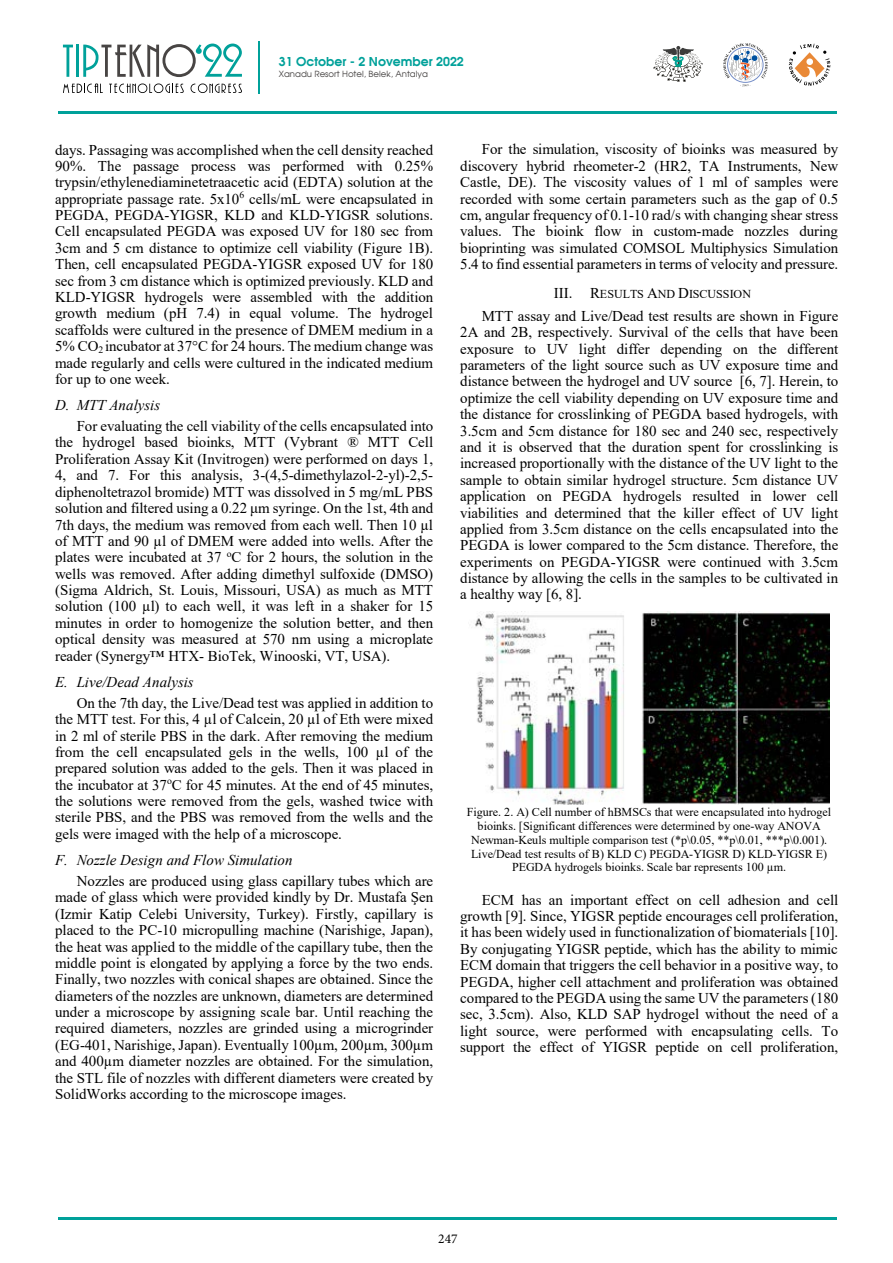
<style>
.page{position:relative;width:893px;height:1263px;background:#fff}
.page>*{position:absolute;margin:0;border:0;box-sizing:border-box;transform-origin:0 0}
.t1{font:15px/16.4px "Times New Roman";color:#000;text-align:justify}
.t2{font:italic 15px "Times New Roman";color:#000}
.t3{font:13.5px "Minion Pro";color:#000}
.t4{font:700 12.3px "Avalon";color:#00a19a}
.t5{font:12px/13.8px "Times New Roman";letter-spacing:-.005em;color:#000;text-align:center}
.t6{font:8.55px "Avalon Plain";color:#484544}
.s1{font-size:15px}
</style>
<div class="page">
<hr style="left:58px;top:1217px;width:779px;height:2px;background:#00a19a">
<hr style="left:58px;top:112px;width:779px;height:2px;background:#00a19a">
<hr style="left:259px;top:41px;width:1px;height:52px;background:#00a19a">
<svg style="left:723px;top:43px;width:45px;height:43px"></svg>
<svg style="left:789px;top:44px;width:41px;height:42px"></svg>
<svg style="left:653px;top:46px;width:50px;height:36px"></svg>
<svg style="left:63px;top:83px;width:40px;height:10px"></svg>
<svg style="left:109px;top:84px;width:75px;height:9px"></svg>
<svg style="left:191px;top:84px;width:51px;height:9px"></svg>
<svg style="left:63px;top:45px;width:10px;height:32px"></svg>
<hr style="left:76px;top:45px;width:3px;height:32px;background:#00a19a">
<svg style="left:83px;top:44px;width:159px;height:33px"></svg>
<img style="left:475px;top:612px;width:354px;height:193px">
<p class="t4" style="left:279px;top:53px;width:187px">31 October - 2 November 2022</p>
<p class="t6" style="left:279px;top:69px;width:151px">Xanadu Resort Hotel, Belek, Antalya</p>
<p class="t1" style="left:55px;top:141px;width:380px">days. Passaging was accomplished when the cell density reached 90%. The passage process was performed with 0.25% trypsin/ethylenediaminetetraacetic acid (EDTA) solution at the appropriate passage rate. 5x10<sup>6</sup> cells/mL were encapsulated in PEGDA, PEGDA-YIGSR, KLD and KLD-YIGSR solutions.<br>Cell encapsulated PEGDA was exposed UV for 180 sec from 3cm and 5 cm distance to optimize cell viability (Figure 1B).<br>Then, cell encapsulated PEGDA-YIGSR exposed UV for 180 sec from 3 cm distance which is optimized previously. KLD and KLD-YIGSR hydrogels were assembled with the addition growth medium (pH 7.4) in equal volume. The hydrogel scaffolds were cultured in the presence of DMEM medium in a 5% CO<sub>2</sub> incubator at 37°C for 24 hours. The medium change was made regularly and cells were cultured in the indicated medium for up to one week.</p>
<p class="t2" style="left:55px;top:395px;width:107px">D. MTT Analysis</p>
<p class="t1" style="left:55px;top:417px;width:380px;text-indent:22px">For evaluating the cell viability of the cells encapsulated into the hydrogel based bioinks, MTT (Vybrant ® MTT Cell Proliferation Assay Kit (Invitrogen) were performed on days 1, 4, and 7. For this analysis, 3-(4,5-dimethylazol-2-yl)-2,5- diphenoltetrazol bromide) MTT was dissolved in 5 mg/mL PBS solution and filtered using a 0.22 μm syringe. On the 1st, 4th and 7th days, the medium was removed from each well. Then 10 µl of MTT and 90 µl of DMEM were added into wells. After the plates were incubated at 37 <sup>o</sup>C for 2 hours, the solution in the wells was removed. After adding dimethyl sulfoxide (DMSO) (Sigma Aldrich, St. Louis, Missouri, USA) as much as MTT solution (100 µl) to each well, it was left in a shaker for 15 minutes in order to homogenize the solution better, and then optical density was measured at 570 nm using a microplate reader (Synergy™ HTX- BioTek, Winooski, VT, USA).</p>
<p class="t2" style="left:55px;top:671px;width:140px">E. Live/Dead Analysis</p>
<p class="t1" style="left:55px;top:694px;width:380px;text-indent:22px">On the 7th day, the Live/Dead test was applied in addition to the MTT test. For this, 4 µl of Calcein, 20 µl of Eth were mixed in 2 ml of sterile PBS in the dark. After removing the medium from the cell encapsulated gels in the wells, 100 µl of the prepared solution was added to the gels. Then it was placed in the incubator at 37<sup>o</sup>C for 45 minutes. At the end of 45 minutes, the solutions were removed from the gels, washed twice with sterile PBS, and the PBS was removed from the wells and the gels were imaged with the help of a microscope.</p>
<p class="t2" style="left:55px;top:849px;width:239px">F. Nozzle Design and Flow Simulation</p>
<p class="t1" style="left:55px;top:872px;width:380px;text-indent:22px">Nozzles are produced using glass capillary tubes which are made of glass which were provided kindly by Dr. Mustafa Şen (Izmir Katip Celebi University, Turkey). Firstly, capillary is placed to the PC-10 micropulling machine (Narishige, Japan), the heat was applied to the middle of the capillary tube, then the middle point is elongated by applying a force by the two ends.<br>Finally, two nozzles with conical shapes are obtained. Since the diameters of the nozzles are unknown, diameters are determined under a microscope by assigning scale bar. Until reaching the required diameters, nozzles are grinded using a microgrinder (EG-401, Narishige, Japan). Eventually 100µm, 200µm, 300µm and 400µm diameter nozzles are obtained. For the simulation, the STL file of nozzles with different diameters were created by SolidWorks according to the microscope images.</p>
<p class="t1" style="left:460px;top:141px;width:380px;text-indent:22px">For the simulation, viscosity of bioinks was measured by discovery hybrid rheometer-2 (HR2, TA Instruments, New Castle, DE). The viscosity values of 1 ml of samples were recorded with some certain parameters such as the gap of 0.5 cm, angular frequency of 0.1-10 rad/s with changing shear stress values. The bioink flow in custom-made nozzles during bioprinting was simulated COMSOL Multiphysics Simulation 5.4 to find essential parameters in terms of velocity and pressure.</p>
<p class="t5" style="left:554px;top:287px;width:199px"><span class="s1">III. R</span>ESULTS <span class="s1">A</span>ND <span class="s1">D</span>ISCUSSION</p>
<p class="t1" style="left:460px;top:307px;width:380px;text-indent:22px">MTT assay and Live/Dead test results are shown in Figure 2A and 2B, respectively. Survival of the cells that have been exposure to UV light differ depending on the different parameters of the light source such as UV exposure time and distance between the hydrogel and UV source [6, 7]. Herein, to optimize the cell viability depending on UV exposure time and the distance for crosslinking of PEGDA based hydrogels, with 3.5cm and 5cm distance for 180 sec and 240 sec, respectively and it is observed that the duration spent for crosslinking is increased proportionally with the distance of the UV light to the sample to obtain similar hydrogel structure. 5cm distance UV application on PEGDA hydrogels resulted in lower cell viabilities and determined that the killer effect of UV light applied from 3.5cm distance on the cells encapsulated into the PEGDA is lower compared to the 5cm distance. Therefore, the experiments on PEGDA-YIGSR were continued with 3.5cm distance by allowing the cells in the samples to be cultivated in a healthy way [6, 8].</p>
<p class="t5" style="left:467px;top:805px;width:366px">Figure. 2. A) Cell number of hBMSCs that were encapsulated into hydrogel bioinks. [Significant differences were determined by one-way ANOVA Newman-Keuls multiple comparison test (*p\0.05, **p\0.01, ***p\0.001).<br>Live/Dead test results of B) KLD C) PEGDA-YIGSR D) KLD-YIGSR E)<br>PEGDA hydrogels bioinks. Scale bar represents 100 µm.</p>
<p class="t1" style="left:460px;top:891px;width:380px;text-indent:22px">ECM has an important effect on cell adhesion and cell growth [9]. Since, YIGSR peptide encourages cell proliferation, it has been widely used in functionalization of biomaterials [10].<br>By conjugating YIGSR peptide, which has the ability to mimic ECM domain that triggers the cell behavior in a positive way, to PEGDA, higher cell attachment and proliferation was obtained compared to the PEGDA using the same UV the parameters (180 sec, 3.5cm). Also, KLD SAP hydrogel without the need of a light source, were performed with encapsulating cells. To support the effect of YIGSR peptide on cell proliferation,</p>
<p class="t3" style="left:438px;top:1229px;width:21px">247</p>
</div>
